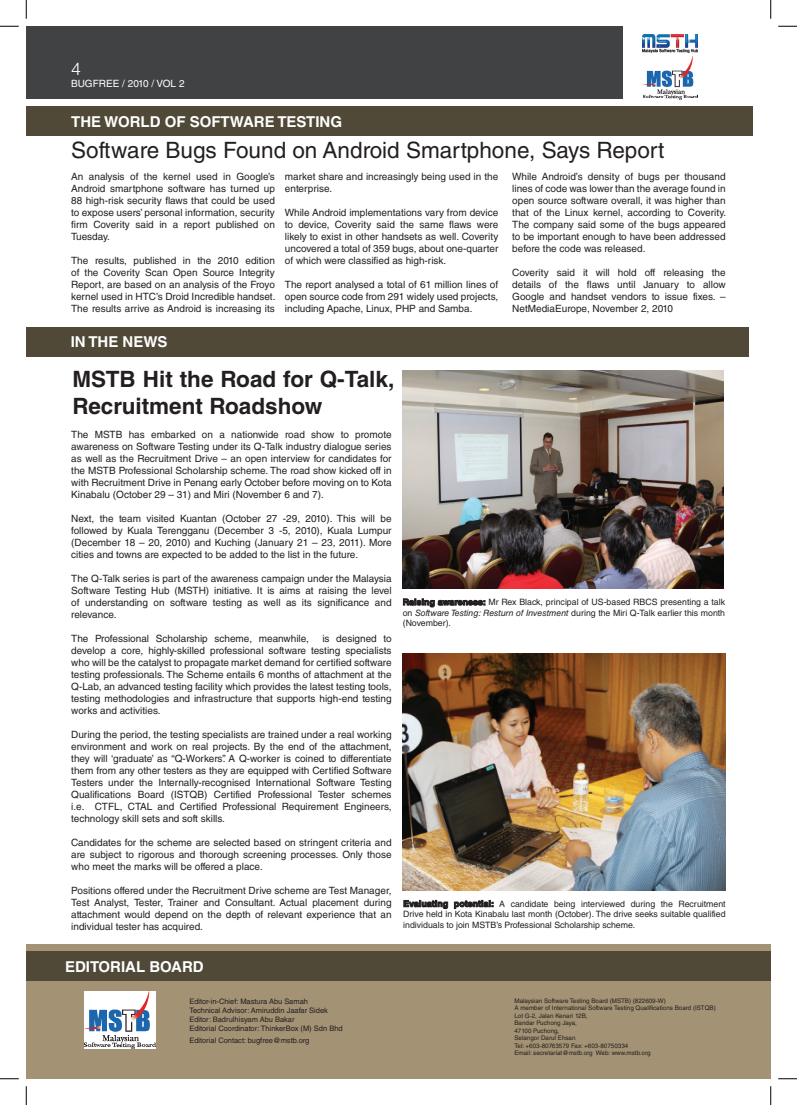
<style>
.page{position:relative;width:797px;height:1105px;background:#fff}
.page>*{position:absolute;margin:0;border:0;box-sizing:border-box;transform-origin:0 0}
.t1{font:22.5px "Helvetica LT Std";color:#231f20}
.t2{font:700 22.5px/27px "Helvetica LT Std";color:#231f20}
.t3{font:300 17.5px "Helvetica LT Std";color:#fff}
.t4{font:700 15px "Helvetica LT Std";color:#fff}
.t5{font:10px/12px "Helvetica LT Std";color:#231f20;text-align:justify}
.t6{font:10px "Helvetica LT Std";color:#fff}
.t7{font:8.75px/10.5px "Helvetica LT Std";color:#231f20;text-align:justify}
.t8{font:7.5px/9px "Helvetica LT Std";color:#231f20}
.t9{font:6.25px/7.5px "Helvetica LT Std";color:#231f20}
.s1{font-weight:700}
.s2{font-style:italic}
</style>
<div class="page">
<div style="left:26px;top:26px;width:596px;height:73px;background:#414243"></div>
<div style="left:26px;top:107px;width:727px;height:29px;background:#504937"></div>
<div style="left:26px;top:327px;width:722px;height:29px;background:#504937"></div>
<div style="left:26px;top:944px;width:744px;height:135px;background:#a39274"></div>
<div style="left:26px;top:951px;width:744px;height:29px;background:#504937"></div>
<img style="left:85px;top:992px;width:70px;height:56px">
<img style="left:642px;top:34px;width:55px;height:18px">
<img style="left:643px;top:57px;width:54px;height:43px">
<img style="left:402px;top:371px;width:321px;height:217px">
<svg style="left:403px;top:598px;width:82px;height:10px"></svg>
<img style="left:402px;top:653px;width:323px;height:237px">
<svg style="left:403px;top:900px;width:45px;height:10px"></svg>
<svg style="left:454px;top:900px;width:39px;height:9px"></svg>
<svg style="left:0;top:25px;width:19px;height:2px"></svg>
<svg style="left:778px;top:25px;width:19px;height:2px"></svg>
<svg style="left:0;top:1078px;width:19px;height:1px"></svg>
<svg style="left:778px;top:1078px;width:19px;height:1px"></svg>
<svg style="left:25px;top:0;width:2px;height:19px"></svg>
<svg style="left:25px;top:1086px;width:2px;height:19px"></svg>
<svg style="left:770px;top:0;width:1px;height:19px"></svg>
<svg style="left:770px;top:1086px;width:1px;height:19px"></svg>
<h2 class="t3" style="left:71px;top:58px;width:11px">4</h2>
<p class="t6" style="left:71px;top:78px;width:115px">BUGFREE / 2010 / VOL 2</p>
<h3 class="t4" style="left:71px;top:113px;width:272px">THE WORLD OF SOFTWARE TESTING</h3>
<h1 class="t1" style="left:71px;top:137px;width:595px">Software Bugs Found on Android Smartphone, Says Report</h1>
<p class="t5" style="left:71px;top:170px;width:205px">An analysis of the kernel used in Google’s Android smartphone software has turned up 88 high-risk security flaws that could be used to expose users’ personal information, security firm Coverity said in a report published on Tuesday.</p>
<p class="t5" style="left:71px;top:254px;width:206px">The results, published in the 2010 edition of the Coverity Scan Open Source Integrity Report, are based on an analysis of the Froyo kernel used in HTC’s Droid Incredible handset.<br>The results arrive as Android is increasing its</p>
<h3 class="t4" style="left:71px;top:332px;width:98px">IN THE NEWS</h3>
<p class="t5" style="left:285px;top:170px;width:215px">market share and increasingly being used in the enterprise.</p>
<p class="t5" style="left:285px;top:206px;width:215px">While Android implementations vary from device to device, Coverity said the same flaws were likely to exist in other handsets as well. Coverity uncovered a total of 359 bugs, about one-quarter of which were classified as high-risk.</p>
<p class="t5" style="left:285px;top:278px;width:215px">The report analysed a total of 61 million lines of open source code from 291 widely used projects, including Apache, Linux, PHP and Samba.</p>
<h1 class="t2" style="left:73px;top:365px;width:323px">MSTB Hit the Road for Q-Talk,<br>Recruitment Roadshow</h1>
<p class="t5" style="left:512px;top:170px;width:215px">While Android’s density of bugs per thousand lines of code was lower than the average found in open source software overall, it was higher than that of the Linux kernel, according to Coverity.<br>The company said some of the bugs appeared to be important enough to have been addressed before the code was released.</p>
<p class="t5" style="left:512px;top:266px;width:215px">Coverity said it will hold off releasing the details of the flaws until January to allow Google and handset vendors to issue fixes. – NetMediaEurope, November 2, 2010</p>
<p class="t5" style="left:71px;top:428px;width:322px">The MSTB has embarked on a nationwide road show to promote awareness on Software Testing under its Q-Talk industry dialogue series as well as the Recruitment Drive – an open interview for candidates for the MSTB Professional Scholarship scheme. The road show kicked off in with Recruitment Drive in Penang early October before moving on to Kota Kinabalu (October 29 – 31) and Miri (November 6 and 7).</p>
<p class="t5" style="left:71px;top:512px;width:322px">Next, the team visited Kuantan (October 27 -29, 2010). This will be followed by Kuala Terengganu (December 3 -5, 2010), Kuala Lumpur (December 18 – 20, 2010) and Kuching (January 21 – 23, 2011). More cities and towns are expected to be added to the list in the future.</p>
<p class="t5" style="left:71px;top:572px;width:322px">The Q-Talk series is part of the awareness campaign under the Malaysia Software Testing Hub (MSTH) initiative. It is aims at raising the level of understanding on software testing as well as its significance and relevance.</p>
<p class="t5" style="left:71px;top:632px;width:239px">The Professional Scholarship scheme, meanwhile,</p>
<p class="t5" style="left:71px;top:632px;width:322px;text-indent:251px">is designed to develop a core, highly-skilled professional software testing specialists who will be the catalyst to propagate market demand for certified software testing professionals. The Scheme entails 6 months of attachment at the Q-Lab, an advanced testing facility which provides the latest testing tools, testing methodologies and infrastructure that supports high-end testing works and activities.</p>
<p class="t5" style="left:71px;top:728px;width:322px">During the period, the testing specialists are trained under a real working environment and work on real projects. By the end of the attachment, they will ‘graduate’ as “Q-Workers”. A Q-worker is coined to differentiate them from any other testers as they are equipped with Certified Software Testers under the Internally-recognised International Software Testing Qualifications Board (ISTQB) Certified Professional Tester schemes i.e. CTFL, CTAL and Certified Professional Requirement Engineers, technology skill sets and soft skills.</p>
<p class="t5" style="left:71px;top:836px;width:322px">Candidates for the scheme are selected based on stringent criteria and are subject to rigorous and thorough screening processes. Only those who meet the marks will be offered a place.</p>
<p class="t5" style="left:71px;top:884px;width:322px">Positions offered under the Recruitment Drive scheme are Test Manager, Test Analyst, Tester, Trainer and Consultant. Actual placement during attachment would depend on the depth of relevant experience that an individual tester has acquired.</p>
<p class="t7" style="left:403px;top:597px;width:324px"><span class="s1">Raising awareness:</span> Mr Rex Black, principal of US-based RBCS presenting a talk on <span class="s2">Software Testing: Resturn of Investment</span> during the Miri Q-Talk earlier this month (November).</p>
<p class="t7" style="left:403px;top:898px;width:324px"><span class="s1">Evaluating potential:</span> A candidate being interviewed during the Recruitment Drive held in Kota Kinabalu last month (October). The drive seeks suitable qualified individuals to join MSTB’s Professional Scholarship scheme.</p>
<h3 class="t4" style="left:65px;top:957px;width:140px">EDITORIAL BOARD</h3>
<p class="t8" style="left:189px;top:996px;width:155px">Editor-in-Chief: Mastura Abu Samah<br>Technical Advisor: Amiruddin Jaafar Sidek Editor: Badrulhisyam Abu Bakar<br>Editorial Coordinator: ThinkerBox (M) Sdn Bhd</p>
<p class="t8" style="left:189px;top:1035px;width:122px">Editorial Contact: bugfree@mstb.org</p>
<p class="t9" style="left:514px;top:997px;width:203px">Malaysian Software Testing Board (MSTB) (822609-W)<br>A member of International Software Testing Qualifications Board (ISTQB)<br>Lot G-2, Jalan Kenari 12B,<br>Bandar Puchong Jaya,<br>47100 Puchong,<br>Selangor Darul Ehsan<br>Tel: +603-80763579 Fax: +603-80750334<br>Email: secretariat@mstb.org Web: www.mstb.org</p>
</div>
